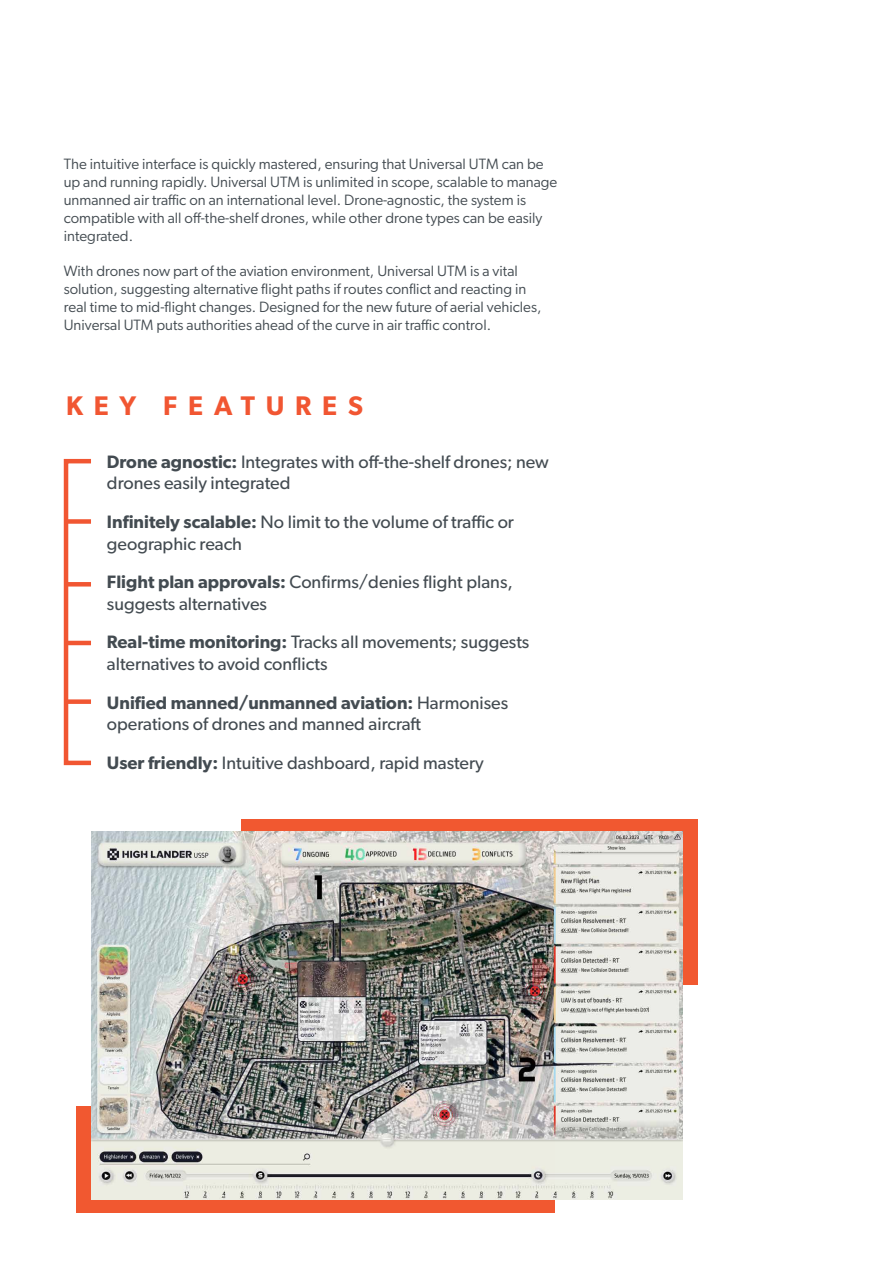
<style>
.page{position:relative;width:893px;height:1263px;background:#fff}
.page>*{position:absolute;margin:0;border:0;box-sizing:border-box;transform-origin:0 0}
.t1{font:600 27px "Gibson";letter-spacing:.4em;color:#f15632}
.t2{font:18px/21.6px "Gibson";color:#434b51}
.t3{font:15px/18px "Gibson";color:#434b51}
.s1{font-weight:600}
</style>
<div class="page">
<div style="left:64px;top:459px;width:29px;height:306px;border:4px solid #f15632"></div>
<div style="left:66px;top:519px;width:25px;height:5px;background:#f15632"></div>
<hr style="left:66px;top:641px;width:25px;height:4px;background:#f15632">
<div style="left:66px;top:699px;width:25px;height:5px;background:#f15632"></div>
<hr style="left:66px;top:582px;width:25px;height:4px;background:#f15632">
<div style="left:241px;top:819px;width:456px;height:165px;background:#f15830"></div>
<div style="left:76px;top:1106px;width:479px;height:107px;background:#f15830"></div>
<img style="left:91px;top:832px;width:592px;height:367px">
<p class="t3" style="left:64px;top:155px;width:495px">The intuitive interface is quickly mastered, ensuring that Universal UTM can be up and running rapidly. Universal UTM is unlimited in scope, scalable to manage unmanned air traffic on an international level. Drone-agnostic, the system is compatible with all off-the-shelf drones, while other drone types can be easily integrated.</p>
<p class="t3" style="left:64px;top:262px;width:479px">With drones now part of the aviation environment, Universal UTM is a vital solution, suggesting alternative flight paths if routes conflict and reacting in real time to mid-flight changes. Designed for the new future of aerial vehicles, Universal UTM puts authorities ahead of the curve in air traffic control.</p>
<h1 class="t1" style="left:66px;top:390px;width:298px">KEY FEATURES</h1>
<p class="t2" style="left:107px;top:450px;width:443px"><span class="s1">Drone agnostic:</span> Integrates with off-the-shelf drones; new drones easily integrated</p>
<p class="t2" style="left:107px;top:511px;width:409px"><span class="s1">Infinitely scalable:</span> No limit to the volume of traffic or geographic reach</p>
<p class="t2" style="left:107px;top:571px;width:407px"><span class="s1">Flight plan approvals:</span> Confirms/denies flight plans, suggests alternatives</p>
<p class="t2" style="left:107px;top:631px;width:424px"><span class="s1">Real-time monitoring:</span> Tracks all movements; suggests alternatives to avoid conflicts</p>
<p class="t2" style="left:107px;top:691px;width:403px"><span class="s1">Unified manned/unmanned aviation:</span> Harmonises operations of drones and manned aircraft</p>
<p class="t2" style="left:107px;top:751px;width:378px"><span class="s1">User friendly:</span> Intuitive dashboard, rapid mastery</p>
</div>
